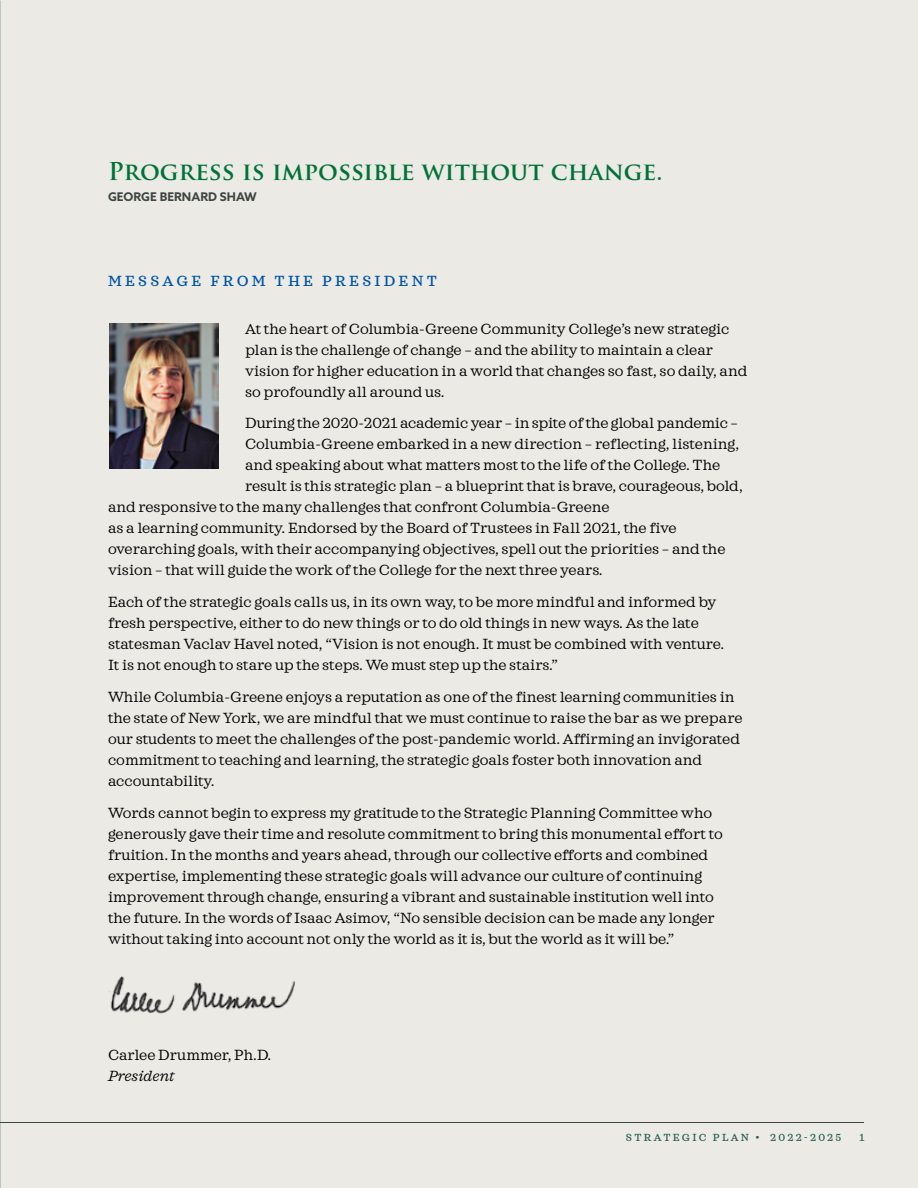
<style>
.page{position:relative;width:918px;height:1188px;background:#eceae4}
.page>*{position:absolute;margin:0;border:0;box-sizing:border-box;transform-origin:0 0}
.t1{font:700 24px "Trajan Pro";color:#007239}
.t2{font:15px/21px "Sagona";color:#000}
.t3{font:500 15px "Sagona";letter-spacing:.21em;color:#0054a6}
.t4{font:700 12px "Azo Sans";color:#3d4644}
.t5{font:500 10.5px "Sagona";letter-spacing:.21em;color:#255c4f}
.s1{font-style:italic}
</style>
<div class="page">
<img style="left:109px;top:976px;width:186px;height:38px">
<img style="left:110px;top:323px;width:108px;height:145px">
<hr style="left:0;top:1122px;width:864px;height:1px;background:#3d4644">
<p class="t1" style="left:108px;top:156px;width:556px">Progress is impossible without change.</p>
<p class="t4" style="left:108px;top:189px;width:150px">GEORGE BERNARD SHAW</p>
<p class="t3" style="left:108px;top:271px;width:330px">MESSAGE FROM THE PRESIDENT</p>
<p class="t2" style="left:245px;top:318px;width:504px">At the heart of Columbia-Greene Community College’s new strategic plan is the challenge of change – and the ability to maintain a clear vision for higher education in a world that changes so fast, so daily, and so profoundly all around us.</p>
<p class="t2" style="left:245px;top:413px;width:494px">During the 2020-2021 academic year – in spite of the global pandemic –</p>
<p class="t2" style="left:245px;top:434px;width:496px">Columbia-Greene embarked in a new direction – reflecting, listening,</p>
<p class="t2" style="left:245px;top:455px;width:477px">and speaking about what matters most to the life of the College. The</p>
<p class="t2" style="left:245px;top:476px;width:499px">result is this strategic plan – a blueprint that is brave, courageous, bold,</p>
<p class="t2" style="left:108px;top:497px;width:503px">and responsive to the many challenges that confront Columbia-Greene</p>
<p class="t2" style="left:108px;top:518px;width:570px">as a learning community. Endorsed by the Board of Trustees in Fall 2021, the five</p>
<p class="t2" style="left:108px;top:539px;width:619px">overarching goals, with their accompanying objectives, spell out the priorities – and the</p>
<p class="t2" style="left:108px;top:560px;width:496px">vision – that will guide the work of the College for the next three years.</p>
<p class="t2" style="left:108px;top:592px;width:618px">Each of the strategic goals calls us, in its own way, to be more mindful and informed by fresh perspective, either to do new things or to do old things in new ways. As the late statesman Vaclav Havel noted, “Vision is not enough. It must be combined with venture.<br>It is not enough to stare up the steps. We must step up the stairs.”</p>
<p class="t2" style="left:108px;top:687px;width:636px">While Columbia-Greene enjoys a reputation as one of the finest learning communities in the state of New York, we are mindful that we must continue to raise the bar as we prepare our students to meet the challenges of the post-pandemic world. Affirming an invigorated commitment to teaching and learning, the strategic goals foster both innovation and accountability.</p>
<p class="t2" style="left:108px;top:802px;width:617px">Words cannot begin to express my gratitude to the Strategic Planning Committee who generously gave their time and resolute commitment to bring this monumental effort to fruition. In the months and years ahead, through our collective efforts and combined expertise, implementing these strategic goals will advance our culture of continuing improvement through change, ensuring a vibrant and sustainable institution well into the future. In the words of Isaac Asimov, “No sensible decision can be made any longer without taking into account not only the world as it is, but the world as it will be.”</p>
<p class="t2" style="left:108px;top:1045px;width:165px">Carlee Drummer, Ph.D.<br><span class="s1">President</span></p>
<p class="t5" style="left:626px;top:1131px;width:217px">STRATEGIC PLAN • 2022-2025</p>
<p class="t5" style="left:859px;top:1131px;width:7px">1</p>
</div>
